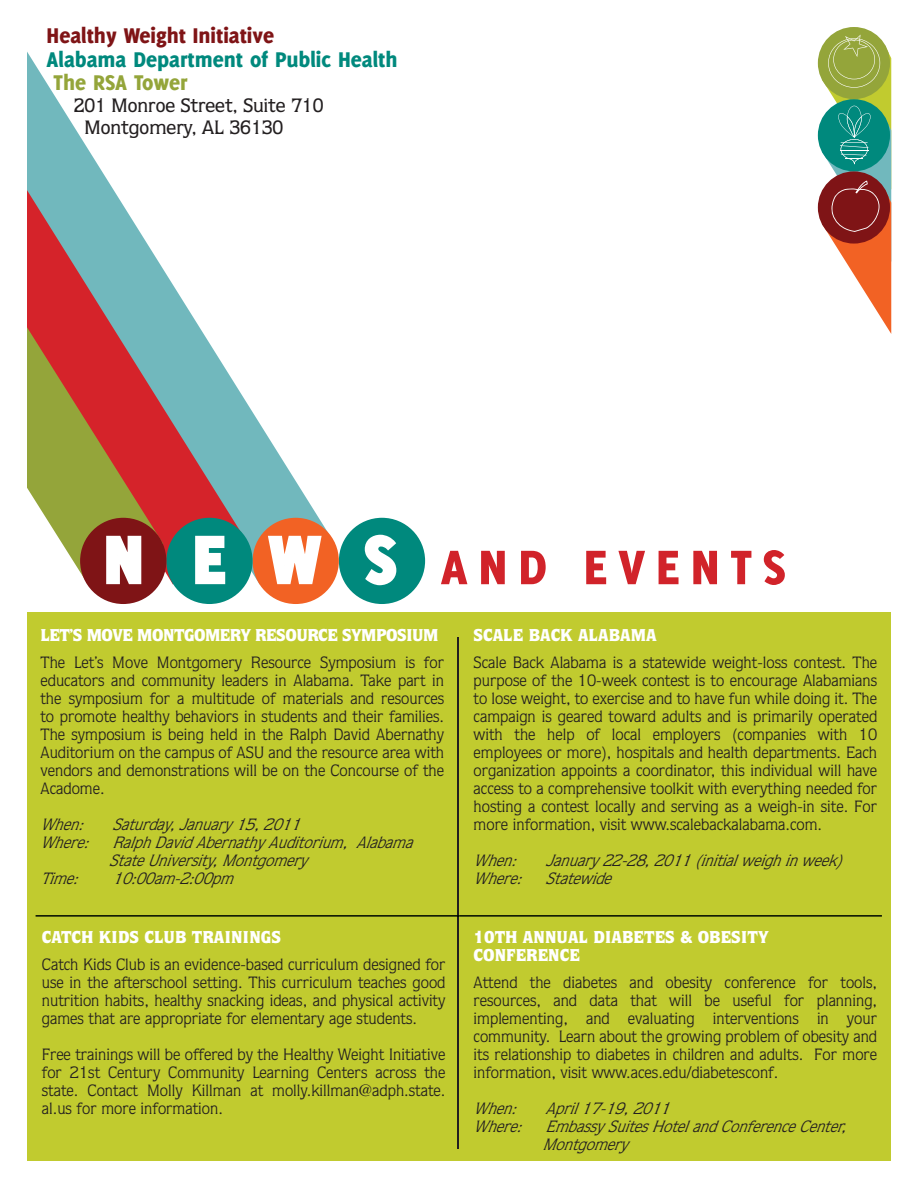
<style>
.page{position:relative;width:918px;height:1188px;background:#fff}
.page>*{position:absolute;margin:0;border:0;box-sizing:border-box;transform-origin:0 0}
.t1{font:800 53.1px "Delicious";letter-spacing:.2em;color:#d1232a}
.t2{font:800 23.4px "Delicious";color:#00897d}
.t3{font:800 23.4px "Delicious";color:#7f1416}
.t4{font:800 23.4px "Delicious";color:#94a53a}
.t5{font:500 19.5px/22px "Quorum";color:#231f20}
.t6{font:900 17.25px/18px "Quorum";color:#fff}
.t7{font:900 17.25px "Quorum";letter-spacing:-.03em;color:#fff}
.t8{font:16.5px/18px "Quorum";color:#231f20;text-align:justify}
.t9{font:italic 16.5px/18px "Quorum";color:#231f20}
.s1{font-size:72px;color:#fff}
</style>
<div class="page">
<div style="left:818px;top:27px;width:72px;height:72px;background:#94a53a;border-radius:50%"></div>
<svg style="left:822px;top:35px;width:69px;height:299px"></svg>
<div style="left:27px;top:612px;width:864px;height:549px;background:#c1cb2f"></div>
<hr style="left:458px;top:638px;width:1px;height:511px;background:#231f20">
<svg style="left:27px;top:52px;width:308px;height:533px"></svg>
<svg style="left:27px;top:190px;width:221px;height:395px"></svg>
<div style="left:339px;top:518px;width:86px;height:86px;background:#00897d;border-radius:50%"></div>
<div style="left:253px;top:518px;width:86px;height:86px;background:#f26224;border-radius:50%"></div>
<div style="left:166px;top:518px;width:87px;height:86px;background:#00897d;border-radius:50%"></div>
<div style="left:80px;top:518px;width:86px;height:86px;background:#7f1416;border-radius:50%"></div>
<svg style="left:27px;top:327px;width:136px;height:258px"></svg>
<svg style="left:195px;top:536px;width:30px;height:48px"></svg>
<svg style="left:268px;top:536px;width:54px;height:48px"></svg>
<svg style="left:365px;top:535px;width:31px;height:50px"></svg>
<hr style="left:459px;top:915px;width:423px;height:2px;background:#000900">
<hr style="left:36px;top:915px;width:422px;height:2px;background:#000900">
<h2 class="t3" style="left:47px;top:22px;width:229px">Healthy Weight Initiative</h2>
<h2 class="t2" style="left:47px;top:45px;width:352px">Alabama Department of Public Health</h2>
<h2 class="t4" style="left:54px;top:69px;width:135px">The RSA Tower</h2>
<p class="t5" style="left:85px;top:94px;width:240px;text-indent:-11px">201 Monroe Street, Suite 710<br>Montgomery, AL 36130</p>
<h1 class="t1" style="left:104px;top:536px;width:683px"><span class="s1">N E W S</span> AND EVENTS</h1>
<p class="t7" style="left:40px;top:624px;width:400px">LET’S MOVE MONTGOMERY RESOURCE SYMPOSIUM</p>
<p class="t8" style="left:40px;top:653px;width:405px">The Let’s Move Montgomery Resource Symposium is for educators and community leaders in Alabama. Take part in the symposium for a multitude of materials and resources to promote healthy behaviors in students and their families.<br>The symposium is being held in the Ralph David Abernathy Auditorium on the campus of ASU and the resource area with vendors and demonstrations will be on the Concourse of the Acadome.</p>
<p class="t9" style="left:40px;top:815px;width:51px">When:</p>
<p class="t9" style="left:113px;top:815px;width:196px">Saturday,January 15,2011</p>
<p class="t9" style="left:40px;top:833px;width:380px">Where: RalphDavidAbernathy Auditorium, Alabama</p>
<p class="t9" style="left:109px;top:851px;width:199px">StateUniversity,Montgomery</p>
<p class="t9" style="left:40px;top:869px;width:45px">Time:</p>
<p class="t9" style="left:113px;top:869px;width:129px">10:00am-2:00pm</p>
<p class="t6" style="left:42px;top:928px;width:241px">CATCH KIDS CLUB TRAININGS</p>
<p class="t8" style="left:42px;top:955px;width:405px">Catch Kids Club is an evidence-based curriculum designed for use in the afterschool setting. This curriculum teaches good nutrition habits, healthy snacking ideas, and physical activity games that are appropriate for elementary age students.</p>
<p class="t8" style="left:42px;top:1045px;width:405px">Free trainings will be offered by the Healthy Weight Initiative for 21st Century Community Learning Centers across the state. Contact Molly Killman at molly.killman@adph.state. al.us for more information.</p>
<p class="t6" style="left:474px;top:626px;width:184px">SCALE BACK ALABAMA</p>
<p class="t8" style="left:474px;top:653px;width:405px">Scale Back Alabama is a statewide weight-loss contest. The purpose of the 10-week contest is to encourage Alabamians to lose weight, to exercise and to have fun while doing it. The campaign is geared toward adults and is primarily operated with the help of local employers (companies with 10 employees or more), hospitals and health departments. Each organization appoints a coordinator, this individual will have access to a comprehensive toolkit with everything needed for hosting a contest locally and serving as a weigh-in site. For more information, visit www.scalebackalabama.com.</p>
<p class="t9" style="left:474px;top:851px;width:51px">When:</p>
<p class="t9" style="left:474px;top:851px;width:376px;text-indent:72px">January 22-28,2011(initialweighinweek)<br>Where: Statewide</p>
<p class="t6" style="left:474px;top:928px;width:297px">10TH ANNUAL DIABETES &amp; OBESITY<br>CONFERENCE</p>
<p class="t8" style="left:474px;top:973px;width:405px">Attend the diabetes and obesity conference for tools, resources, and data that will be useful for planning, implementing, and evaluating interventions in your community. Learn about the growing problem of obesity and its relationship to diabetes in children and adults. For more information, visit www.aces.edu/diabetesconf.</p>
<p class="t9" style="left:474px;top:1099px;width:51px">When:</p>
<p class="t9" style="left:546px;top:1099px;width:132px">April17-19,2011</p>
<p class="t9" style="left:474px;top:1117px;width:381px">Where: Embassy SuitesHotelandConferenceCenter,</p>
<p class="t9" style="left:542px;top:1135px;width:87px">Montgomery</p>
</div>
